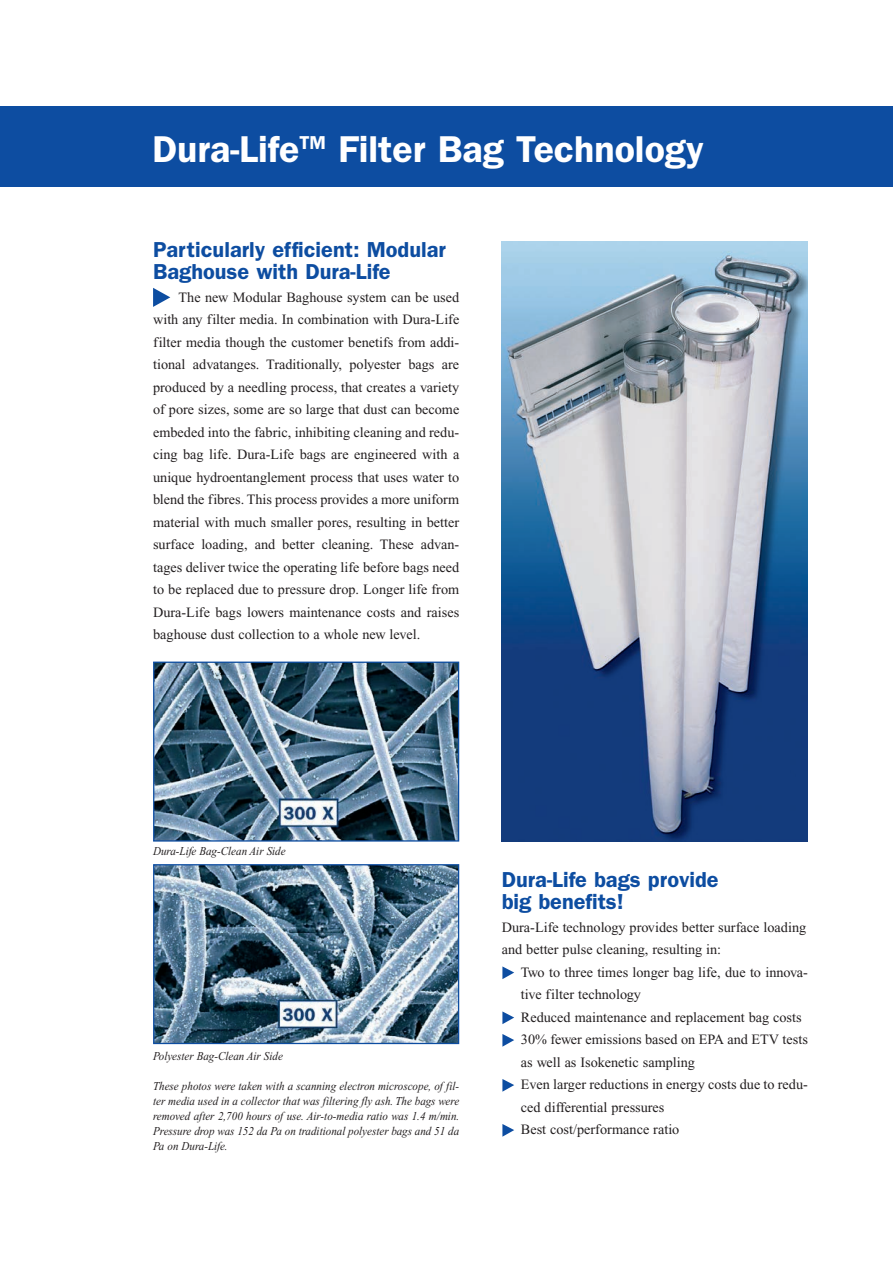
<style>
.page{position:relative;width:893px;height:1263px;background:#fff}
.page>*{position:absolute;margin:0;border:0;box-sizing:border-box;transform-origin:0 0}
.t1{font:600 37.5px "Franklin Gothic";color:#fff}
.t2{font:600 21.75px/22.5px "Franklin Gothic";color:#0d4da1}
.t3{font:14.25px/22.5px "Times New Roman";color:#231f20}
.t4{font:italic 12px/14.7px "Times New Roman";color:#231f20;text-align:justify;scale:.92 1}
</style>
<div class="page">
<div style="left:0;top:106px;width:893px;height:81px;background:#0d4da1"></div>
<img style="left:502px;top:241px;width:306px;height:601px">
<img style="left:155px;top:663px;width:302px;height:176px">
<div style="left:153px;top:661px;width:306px;height:180px;border:1px solid #0d4da1"></div>
<img style="left:155px;top:866px;width:302px;height:176px">
<div style="left:153px;top:864px;width:306px;height:180px;border:1px solid #0d4da1"></div>
<svg style="left:153px;top:288px;width:17px;height:19px"></svg>
<svg style="left:502px;top:966px;width:12px;height:13px"></svg>
<svg style="left:502px;top:1011px;width:12px;height:13px"></svg>
<svg style="left:502px;top:1034px;width:12px;height:13px"></svg>
<svg style="left:502px;top:1079px;width:12px;height:13px"></svg>
<svg style="left:502px;top:1124px;width:12px;height:13px"></svg>
<h1 class="t1" style="left:152px;top:136px;width:553px">Dura-Life<sup>TM</sup> Filter Bag Technology</h1>
<h2 class="t2" style="left:153px;top:240px;width:294px">Particularly efficient: Modular<br>Baghouse with Dura-Life</h2>
<p class="t3" style="left:153px;top:286px;width:308px;text-align:justify;text-indent:26px">The new Modular Baghouse system can be used with any filter media. In combination with Dura-Life filter media though the customer benetifs from addi&shy;tional advatanges. Traditionally, polyester bags are produced by a needling process, that creates a variety of pore sizes, some are so large that dust can become embeded into the fabric, inhibiting cleaning and redu&shy;cing bag life. Dura-Life bags are engineered with a unique hydroentanglement process that uses water to blend the fibres. This process provides a more uniform material with much smaller pores, resulting in better surface loading, and better cleaning. These advan&shy;tages deliver twice the operating life before bags need to be replaced due to pressure drop. Longer life from Dura-Life bags lowers maintenance costs and raises baghouse dust collection to a whole new level.</p>
<p class="t4" style="left:153px;top:844px;width:146px">Dura-Life Bag-Clean Air Side</p>
<p class="t4" style="left:153px;top:1048px;width:143px">Polyester Bag-Clean Air Side</p>
<p class="t4" style="left:153px;top:1079px;width:334px">These photos were taken with a scanning electron microscope, of fil&shy;ter media used in a collector that was filtering fly ash. The bags were removed after 2,700 hours of use. Air-to-media ratio was 1.4 m/min.<br>Pressure drop was 152 da Pa on traditional polyester bags and 51 da Pa on Dura-Life.</p>
<h2 class="t2" style="left:502px;top:870px;width:218px">Dura-Life bags provide big benefits!</h2>
<p class="t3" style="left:502px;top:916px;width:306px">Dura-Life technology provides better surface load ing and better pulse cleaning, resulting in:</p>
<p class="t3" style="left:521px;top:961px;width:289px">Two to three times longer bag life, due to innova&shy;tive filter technology<br>Reduced maintenance and replacement bag costs 30% fewer emissions based on EPA and ETV tests as well as Isokenetic sampling<br>Even larger reductions in energy costs due to redu&shy;ced differential pressures<br>Best cost/performance ratio</p>
</div>
